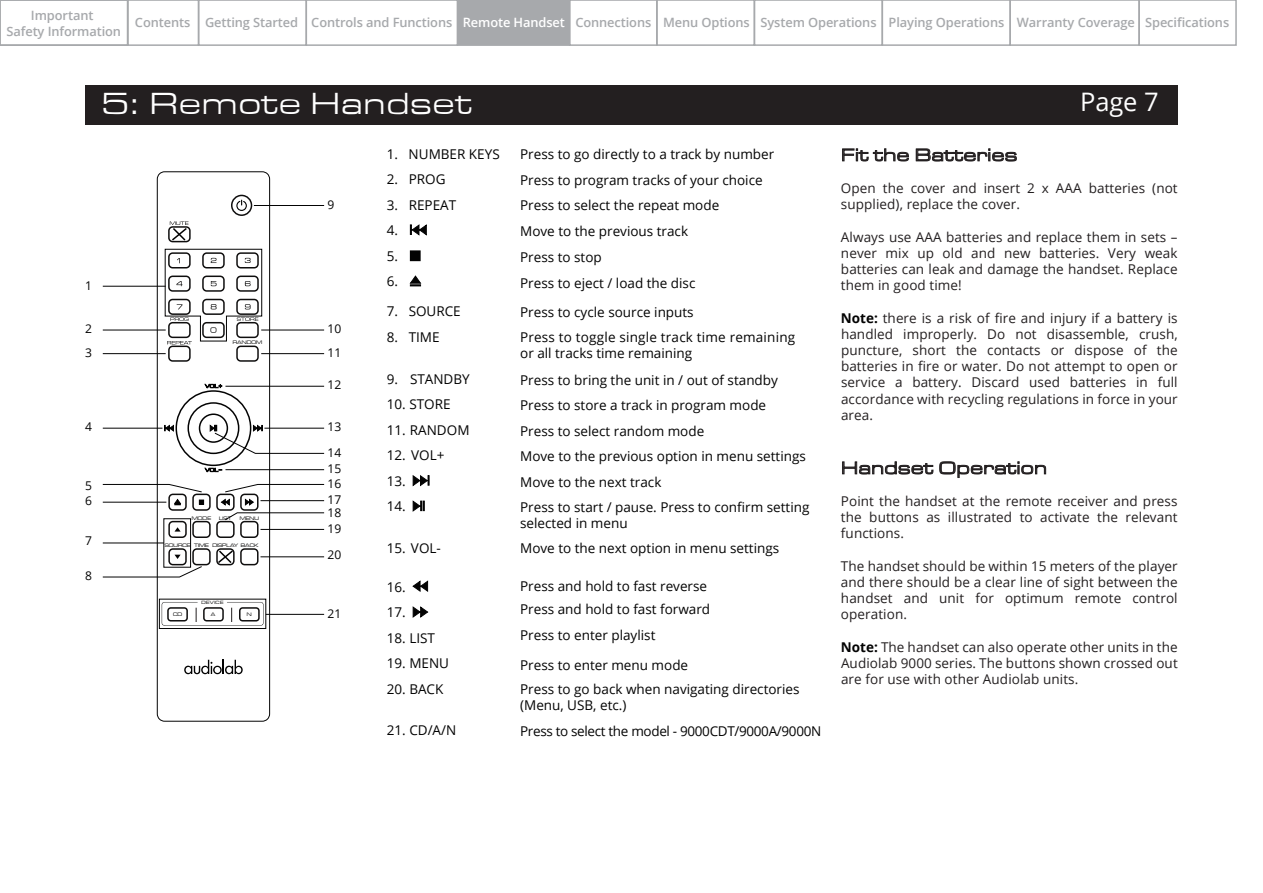
<style>
.page{position:relative;width:1263px;height:893px;background:#fff}
.page>*{position:absolute;margin:0;border:0;box-sizing:border-box;transform-origin:0 0}
.t1{font:31.5px "Eurostile Extended Roman DTC";color:#fff}
.t2{font:25.5px "Open Sans";color:#fff}
.t3{font:18px "Eurostile Extended Roman DTC";color:#231f20}
.t4{font:13.5px/16.2px "Open Sans";letter-spacing:.005em;color:#231f20;text-align:justify}
.t5{font:13.5px/25.5px "Open Sans";color:#030303}
.t6{font:13.5px "Open Sans";letter-spacing:-.025em;color:#030303}
.t7{font:600 12.9px/15.5px "Open Sans";letter-spacing:-.01em;color:#a7a9ac;text-align:center}
.t8{font:12px/15.1px "Open Sans";color:#030303}
.t9{font:5.1px "Microgramma D Medi Exte";color:#030303}
.t10{font:4.8px "Microgramma D Medi Exte";letter-spacing:.085em;color:#030303}
.s1{color:#fff}
.s2{font-weight:700;color:#030303}
</style>
<div class="page">
<div style="left:0;top:0;width:128px;height:46px;border:2px solid #a7a9ac"></div>
<div style="left:127px;top:0;width:72px;height:46px;border:2px solid #a7a9ac"></div>
<div style="left:198px;top:0;width:109px;height:46px;border:2px solid #a7a9ac"></div>
<div style="left:306px;top:0;width:152px;height:46px;border:2px solid #a7a9ac"></div>
<div style="left:754px;top:0;width:129px;height:46px;border:2px solid #a7a9ac"></div>
<div style="left:881px;top:0;width:130px;height:46px;border:2px solid #a7a9ac"></div>
<div style="left:656px;top:0;width:99px;height:46px;border:2px solid #a7a9ac"></div>
<div style="left:569px;top:0;width:89px;height:46px;border:2px solid #a7a9ac"></div>
<div style="left:457px;top:0;width:113px;height:45px;background:#a7a9ac"></div>
<div style="left:457px;top:0;width:113px;height:46px;border:2px solid #a7a9ac"></div>
<div style="left:1009px;top:0;width:131px;height:46px;border:2px solid #a7a9ac"></div>
<div style="left:1138px;top:0;width:99px;height:46px;border:2px solid #a7a9ac"></div>
<div style="left:85px;top:85px;width:1093px;height:39px;background:#231f20"></div>
<svg style="left:842px;top:461px;width:91px;height:13px"></svg>
<svg style="left:409px;top:275px;width:13px;height:11px"></svg>
<svg style="left:412px;top:580px;width:16px;height:12px"></svg>
<svg style="left:412px;top:606px;width:17px;height:12px"></svg>
<div style="left:410px;top:251px;width:10px;height:10px;background:#030303"></div>
<svg style="left:410px;top:224px;width:17px;height:12px"></svg>
<svg style="left:157px;top:171px;width:113px;height:551px"></svg>
<div style="left:231px;top:195px;width:21px;height:21px;border:2px solid #0f0e0e;border-radius:50%"></div>
<svg style="left:232px;top:195px;width:19px;height:20px"></svg>
<div style="left:159px;top:599px;width:107px;height:30px;border:1px solid #030303"></div>
<div style="left:163px;top:518px;width:28px;height:50px;border:1px solid #030303"></div>
<svg style="left:413px;top:500px;width:12px;height:12px"></svg>
<svg style="left:413px;top:475px;width:17px;height:11px"></svg>
<hr style="left:254px;top:205px;width:70px;height:1px;background:#030303">
<hr style="left:103px;top:286px;width:63px;height:1px;background:#030303">
<hr style="left:103px;top:330px;width:63px;height:1px;background:#030303">
<hr style="left:261px;top:330px;width:63px;height:1px;background:#030303">
<svg style="left:164px;top:221px;width:98px;height:142px"></svg>
<hr style="left:103px;top:353px;width:63px;height:1px;background:#030303">
<hr style="left:261px;top:353px;width:63px;height:1px;background:#030303">
<hr style="left:103px;top:428px;width:59px;height:1px;background:#030303">
<svg style="left:164px;top:384px;width:160px;height:88px"></svg>
<svg style="left:102px;top:484px;width:222px;height:55px"></svg>
<hr style="left:103px;top:543px;width:61px;height:1px;background:#030303">
<svg style="left:102px;top:547px;width:157px;height:30px"></svg>
<hr style="left:260px;top:557px;width:64px;height:1px;background:#030303">
<hr style="left:266px;top:614px;width:58px;height:1px;background:#030303">
<svg style="left:162px;top:602px;width:101px;height:24px"></svg>
<svg style="left:184px;top:660px;width:59px;height:14px"></svg>
<svg style="left:842px;top:148px;width:67px;height:13px"></svg>
<svg style="left:916px;top:148px;width:101px;height:13px"></svg>
<svg style="left:939px;top:461px;width:107px;height:17px"></svg>
<p class="t7" style="left:7px;top:8px;width:116px">Important<br>Safety Information</p>
<p class="t7" style="left:135px;top:14px;width:518px">Contents Getting Started Controls and Functions <span class="s1">Remote Handset</span> Connections</p>
<p class="t7" style="left:1017px;top:14px;width:119px">Warranty Coverage</p>
<p class="t7" style="left:663px;top:15px;width:343px">Menu Options System Operations Playing Operations</p>
<p class="t7" style="left:1145px;top:15px;width:86px">Specifications</p>
<h1 class="t1" style="left:102px;top:88px;width:371px">5: Remote Handset</h1>
<h2 class="t2" style="left:1080px;top:85px;width:80px">Page 7</h2>
<p class="t5" style="left:387px;top:141px;width:114px">1. NUMBER KEYS</p>
<p class="t5" style="left:520px;top:141px;width:256px">Press to go directly to a track by number</p>
<h3 class="t3" style="left:841px;top:145px;width:178px">Fit the Batteries</h3>
<p class="t4" style="left:841px;top:180px;width:338px">Open the cover and insert 2 x AAA batteries (not supplied), replace the cover.</p>
<p class="t4" style="left:841px;top:228px;width:338px">Always use AAA batteries and replace them in sets – never mix up old and new batteries. Very weak batteries can leak and damage the handset. Replace them in good time!</p>
<p class="t4" style="left:841px;top:309px;width:338px"><span class="s2">Note:</span> there is a risk of fire and injury if a battery is handled improperly. Do not disassemble, crush, puncture, short the contacts or dispose of the batteries in fire or water. Do not attempt to open or service a battery. Discard used batteries in full accordance with recycling regulations in force in your area.</p>
<p class="t5" style="left:520px;top:166px;width:244px;line-height:26px">Press to program tracks of your choice<br>Press to select the repeat mode<br>Move to the previous track<br>Press to stop<br>Press to eject / load the disc</p>
<p class="t5" style="left:520px;top:299px;width:277px">Press to cycle source inputs<br>Press to toggle single track time remaining</p>
<p class="t5" style="left:520px;top:340px;width:291px">or all tracks time remaining<br>Press to bring the unit in / out of standby Press to store a track in program mode<br>Press to select random mode<br>Move to the previous option in menu settings Move to the next track<br>Press to start / pause. Press to confirm setting</p>
<p class="t5" style="left:520px;top:511px;width:261px;line-height:24.5px">selected in menu<br>Move to the next option in menu settings</p>
<p class="t5" style="left:387px;top:166px;width:60px">2. PROG</p>
<p class="t5" style="left:387px;top:192px;width:71px">3. REPEAT<br>4.<br>5.<br>6.</p>
<p class="t5" style="left:387px;top:298px;width:75px">7. SOURCE</p>
<p class="t5" style="left:387px;top:324px;width:54px">8. TIME</p>
<p class="t5" style="left:387px;top:365px;width:84px">9. STANDBY</p>
<p class="t5" style="left:387px;top:391px;width:65px">10. STORE</p>
<p class="t5" style="left:387px;top:416px;width:84px">11. RANDOM</p>
<p class="t5" style="left:387px;top:442px;width:59px">12. VOL+<br>13.<br>14.</p>
<p class="t8" style="left:327px;top:197px;width:8px">9</p>
<p class="t8" style="left:85px;top:278px;width:8px">1</p>
<p class="t8" style="left:85px;top:321px;width:8px">2</p>
<p class="t8" style="left:327px;top:321px;width:15px">10</p>
<p class="t9" style="left:233px;top:340px;width:31px">RANDOM</p>
<p class="t8" style="left:85px;top:344px;width:8px">3</p>
<p class="t8" style="left:327px;top:344px;width:15px">11</p>
<p class="t8" style="left:327px;top:377px;width:15px">12</p>
<p class="t8" style="left:85px;top:419px;width:8px">4</p>
<p class="t8" style="left:327px;top:414px;width:15px;line-height:25.2px">13<br>14</p>
<p class="t8" style="left:327px;top:461px;width:15px;text-align:justify">15<br>16<br>17</p>
<p class="t9" style="left:192px;top:515px;width:21px">MODE</p>
<p class="t9" style="left:219px;top:515px;width:14px">LIST</p>
<p class="t9" style="left:240px;top:515px;width:21px">MENU</p>
<p class="t8" style="left:327px;top:504px;width:15px;line-height:16px">18<br>19</p>
<p class="t8" style="left:85px;top:533px;width:8px">7</p>
<p class="t9" style="left:165px;top:542px;width:95px">SOURCE TIME DISPLAY BACK</p>
<p class="t8" style="left:327px;top:547px;width:15px">20</p>
<h3 class="t3" style="left:841px;top:458px;width:208px">Handset Operation</h3>
<p class="t4" style="left:841px;top:492px;width:338px">Point the handset at the remote receiver and press the buttons as illustrated to activate the relevant functions.</p>
<p class="t4" style="left:841px;top:557px;width:338px">The handset should be within 15 meters of the player and there should be a clear line of sight between the handset and unit for optimum remote control operation.</p>
<p class="t4" style="left:841px;top:638px;width:338px"><span class="s2">Note:</span> The handset can also operate other units in the Audiolab 9000 series. The buttons shown crossed out are for use with other Audiolab units.</p>
<p class="t8" style="left:85px;top:477px;width:8px">5</p>
<p class="t8" style="left:85px;top:493px;width:8px">6</p>
<p class="t5" style="left:387px;top:535px;width:56px">15. VOL-</p>
<p class="t8" style="left:85px;top:567px;width:8px">8</p>
<p class="t5" style="left:387px;top:574px;width:21px">16.</p>
<p class="t5" style="left:520px;top:575px;width:192px;line-height:22.5px">Press and hold to fast reverse<br>Press and hold to fast forward</p>
<p class="t5" style="left:520px;top:620px;width:170px;line-height:29.4px">Press to enter playlist<br>Press to enter menu mode</p>
<p class="t10" style="left:201px;top:599px;width:24px">DEVICE</p>
<p class="t9" style="left:173px;top:611px;width:11px">CD</p>
<p class="t9" style="left:211px;top:611px;width:6px">A</p>
<p class="t9" style="left:247px;top:611px;width:6px">N</p>
<p class="t8" style="left:327px;top:606px;width:15px">21</p>
<p class="t5" style="left:387px;top:599px;width:21px">17.</p>
<p class="t5" style="left:387px;top:625px;width:50px">18. LIST</p>
<p class="t5" style="left:387px;top:650px;width:64px">19. MENU</p>
<p class="t5" style="left:387px;top:676px;width:58px">20. BACK</p>
<p class="t5" style="left:387px;top:717px;width:71px">21. CD/A/N</p>
<p class="t5" style="left:520px;top:681px;width:281px;line-height:16.2px">Press to go back when navigating directories (Menu, USB, etc.)</p>
<p class="t6" style="left:520px;top:721px;width:303px">Press to select the model - 9000CDT/9000A/9000N</p>
</div>
